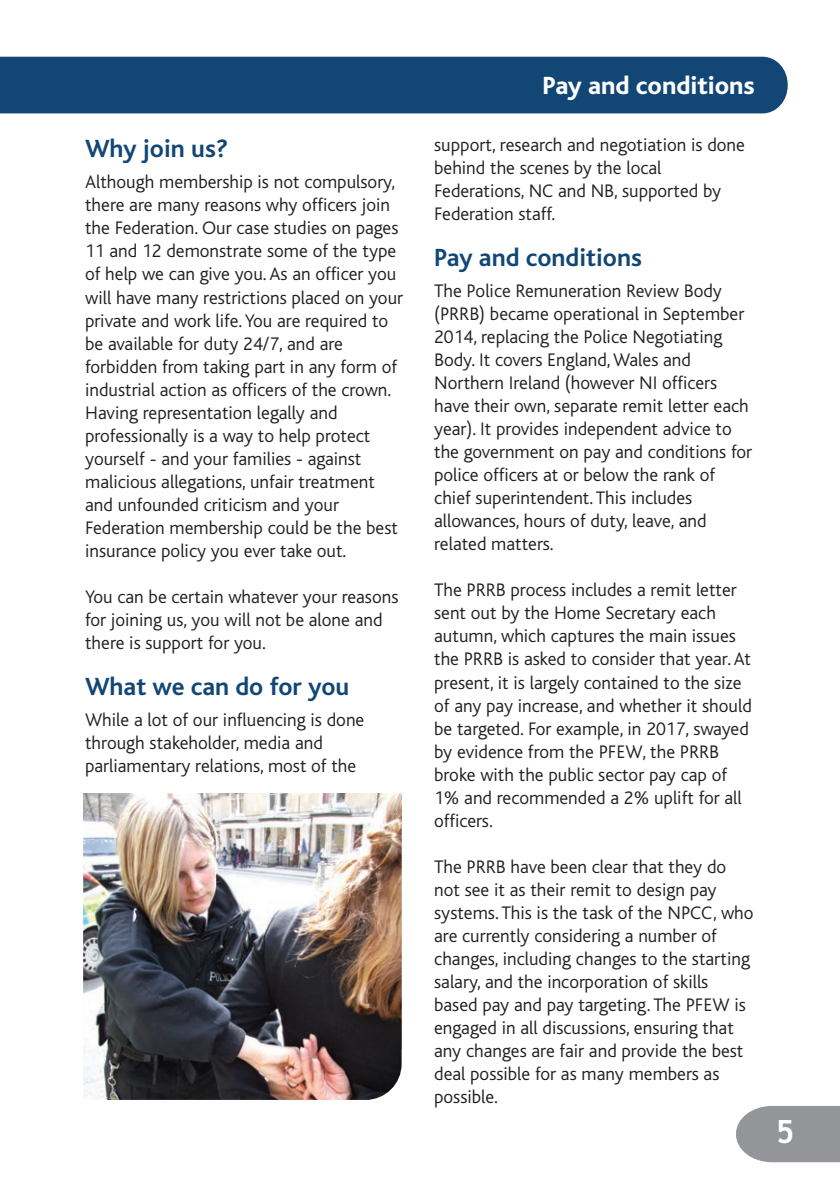
<style>
.page{position:relative;width:840px;height:1191px;background:#fff}
.page>*{position:absolute;margin:0;border:0;box-sizing:border-box;transform-origin:0 0}
.t1{font:700 32px "Trebuchet MS";color:#fff}
.t2{font:700 26px "Bliss";color:#124775}
.t3{font:800 26px "Bliss";color:#fff}
.t4{font:300 19px/23px "Bliss";color:#231f20}
</style>
<div class="page">
<div style="left:1px;top:57px;width:786px;height:56px;background:#124775"></div>
<svg style="left:736px;top:1106px;width:103px;height:56px;background:#9a9c9f"></svg>
<svg style="left:0;top:57px;width:1px;height:56px"></svg>
<img style="left:84px;top:793px;width:317px;height:307px;border-radius:36px">
<h2 class="t2" style="left:85px;top:140px;width:144px">Why join us?</h2>
<p class="t4" style="left:85px;top:172px;width:319px">Although membership is not compulsory, there are many reasons why officers join the Federation. Our case studies on pages 11 and 12 demonstrate some of the type of help we can give you. As an officer you will have many restrictions placed on your private and work life. You are required to be available for duty 24/7, and are forbidden from taking part in any form of industrial action as officers of the crown.<br>Having representation legally and professionally is a way to help protect yourself - and your families - against malicious allegations, unfair treatment and unfounded criticism and your Federation membership could be the best insurance policy you ever take out.</p>
<p class="t4" style="left:85px;top:587px;width:315px">You can be certain whatever your reasons for joining us, you will not be alone and there is support for you.</p>
<h2 class="t2" style="left:85px;top:677px;width:266px">What we can do for you</h2>
<p class="t4" style="left:85px;top:710px;width:280px">While a lot of our influencing is done through stakeholder, media and parliamentary relations, most of the</p>
<h2 class="t3" style="left:542px;top:77px;width:213px">Pay and conditions</h2>
<p class="t4" style="left:434px;top:135px;width:312px">support, research and negotiation is done behind the scenes by the local<br>Federations, NC and NB, supported by<br>Federation staff.</p>
<h2 class="t2" style="left:434px;top:249px;width:209px">Pay and conditions</h2>
<p class="t4" style="left:434px;top:281px;width:319px">The Police Remuneration Review Body (PRRB) became operational in September 2014, replacing the Police Negotiating Body. It covers England, Wales and Northern Ireland (however NI officers have their own, separate remit letter each year). It provides independent advice to the government on pay and conditions for police officers at or below the rank of chief superintendent. This includes allowances, hours of duty, leave, and related matters.</p>
<p class="t4" style="left:434px;top:580px;width:319px">The PRRB process includes a remit letter sent out by the Home Secretary each autumn, which captures the main issues the PRRB is asked to consider that year. At present, it is largely contained to the size of any pay increase, and whether it should be targeted. For example, in 2017, swayed by evidence from the PFEW, the PRRB broke with the public sector pay cap of 1% and recommended a 2% uplift for all officers.</p>
<p class="t4" style="left:434px;top:856px;width:320px">The PRRB have been clear that they do not see it as their remit to design pay systems. This is the task of the NPCC, who are currently considering a number of changes, including changes to the starting salary, and the incorporation of skills based pay and pay targeting. The PFEW is engaged in all discussions, ensuring that any changes are fair and provide the best deal possible for as many members as possible.</p>
<h1 class="t1" style="left:775px;top:1112px;width:20px">5</h1>
</div>
